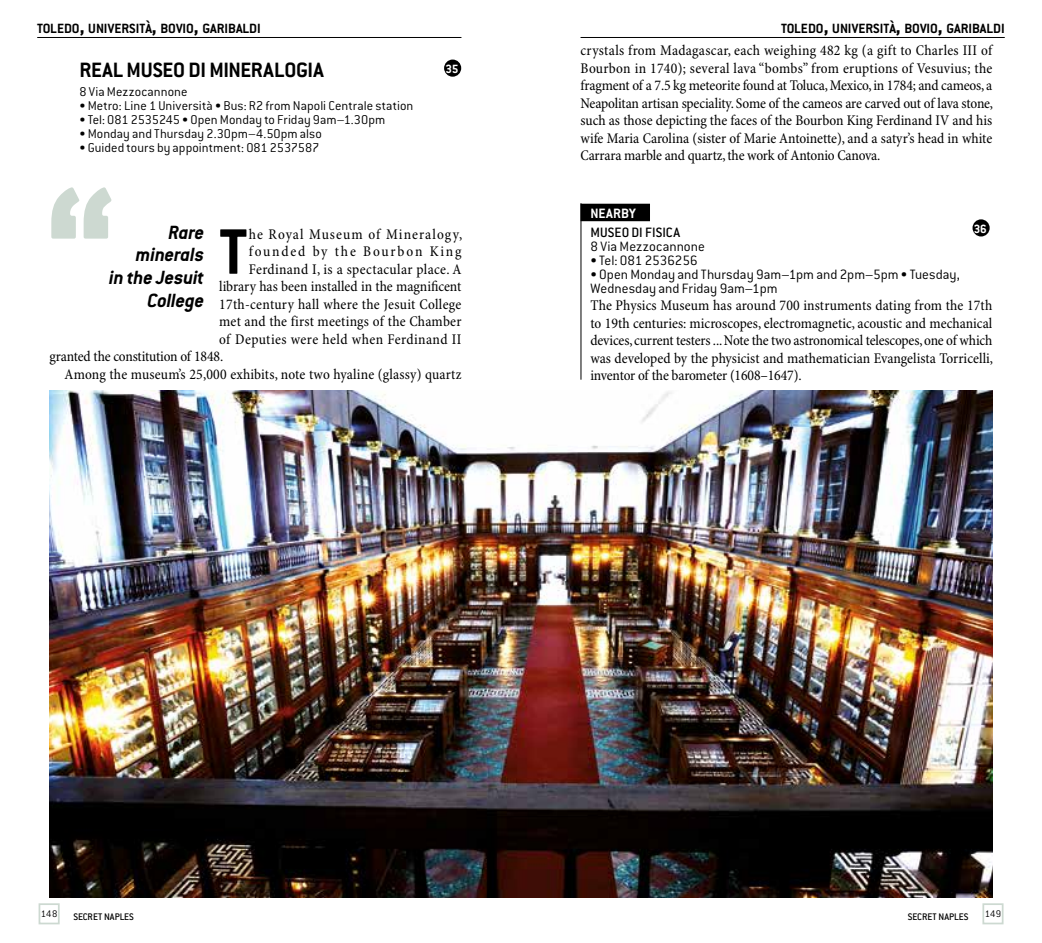
<style>
.page{position:relative;width:1042px;height:943px;background:#fff}
.page>*{position:absolute;margin:0;border:0;box-sizing:border-box;transform-origin:0 0}
.t1{font:700 205.62px "Conduit ITC";color:#cdd9d1}
.t2{font:700 70.35px "Conduit ITC";color:#000}
.t3{font:700 22.75px "Conduit ITC";letter-spacing:-.01em;color:#000}
.t4{font:italic 700 21px/22.8px "Conduit ITC";letter-spacing:-.015em;color:#000;text-align:right}
.t5{font:condensed 14.88px/17.5px "Minion Pro";letter-spacing:.01em;color:#000;text-align:justify}
.t6{font:300 14.88px/14px "Conduit ITC";color:#000}
.t7{font:condensed 14.88px "Minion Pro";letter-spacing:.03em;color:#000}
.t8{font:condensed 14.88px "Minion Pro";letter-spacing:-.015em;color:#000}
.t9{font:condensed 14.88px "Minion Pro";letter-spacing:.07em;color:#000}
.t10{font:condensed 14.88px "Minion Pro";letter-spacing:.12em;color:#000}
.t11{font:500 14.88px/19.2px "Conduit ITC";letter-spacing:.01em;color:#000}
.t12{font:700 14.7px "Conduit ITC";color:#000}
.t13{font:300 14px "Conduit ITC";letter-spacing:.005em;color:#000}
.t14{font:700 13.12px "Conduit ITC";color:#fff}
.t15{font:500 10.5px "Conduit ITC";color:#000}
.t16{font:300 10.5px "Conduit ITC";color:#000}
.s1{font-size:21px}
.s2{font-weight:700;color:#fff}
</style>
<div class="page">
<div style="left:39px;top:903px;width:21px;height:21px;background:#fff;border:2px solid #cdd9d1"></div>
<div style="left:982px;top:903px;width:21px;height:21px;background:#fff;border:2px solid #cdd9d1"></div>
<hr style="left:580px;top:37px;width:425px;height:1px;background:#000">
<div style="left:580px;top:204px;width:70px;height:17px;background:#000"></div>
<div style="left:444px;top:60px;width:17px;height:17px;background:#000;border-radius:50%"></div>
<hr style="left:37px;top:37px;width:424px;height:1px;background:#000">
<img style="left:50px;top:390px;width:942px;height:507px">
<hr style="left:580px;top:203px;width:1px;height:176px;background:#000">
<div style="left:972px;top:219px;width:17px;height:17px;background:#000;border-radius:50%"></div>
<p class="t12" style="left:37px;top:20px;width:225px">TOLEDO<span class="s1">,</span> UNIVERSITÀ<span class="s1">,</span> BOVIO<span class="s1">,</span> GARIBALDI</p>
<p class="t3" style="left:79px;top:56px;width:246px">REAL MUSEO DI MINERALOGIA</p>
<p class="t14" style="left:445px;top:61px;width:14px">35</p>
<p class="t13" style="left:79px;top:84px;width:110px">8 Via Mezzocannone</p>
<p class="t13" style="left:79px;top:98px;width:335px">• Metro: Line 1 Università • Bus: R2 from Napoli Centrale station</p>
<p class="t13" style="left:79px;top:112px;width:307px">• Tel: 081 2535245 • Open Monday to Friday 9am–1.30pm</p>
<p class="t13" style="left:79px;top:126px;width:244px">• Monday and Thursday 2.30pm–4.50pm also</p>
<p class="t13" style="left:79px;top:140px;width:241px">• Guided tours by appointment: 081 2537587</p>
<p class="t1" style="left:44px;top:142px;width:73px">“</p>
<p class="t4" style="left:109px;top:220px;width:96px">Rare minerals<br>in the Jesuit<br>College</p>
<p class="t2" style="left:219px;top:211px;width:30px">T</p>
<p class="t9" style="left:249px;top:225px;width:215px">he Royal Museum of Mineralogy,</p>
<p class="t10" style="left:249px;top:242px;width:214px">founded by the Bourbon King</p>
<p class="t5" style="left:249px;top:261px;width:214px">Ferdinand I, is a spectacular place. A</p>
<p class="t5" style="left:219px;top:278px;width:244px">library has been installed in the magnificent</p>
<p class="t5" style="left:219px;top:296px;width:244px">17th-century hall where the Jesuit College</p>
<p class="t5" style="left:219px;top:313px;width:244px">met and the first meetings of the Chamber</p>
<p class="t7" style="left:219px;top:330px;width:244px">of Deputies were held when Ferdinand II</p>
<p class="t8" style="left:50px;top:347px;width:175px">granted the constitution of 1848.</p>
<p class="t5" style="left:64px;top:366px;width:398px">Among the museum’s 25,000 exhibits, note two hyaline (glassy) quartz</p>
<p class="t12" style="left:781px;top:20px;width:225px">TOLEDO<span class="s1">,</span> UNIVERSITÀ<span class="s1">,</span> BOVIO<span class="s1">,</span> GARIBALDI</p>
<p class="t5" style="left:580px;top:43px;width:414px">crystals from Madagascar, each weighing 482 kg (a gift to Charles III of Bourbon in 1740); several lava “bombs” from eruptions of Vesuvius; the fragment of a 7.5 kg meteorite found at Toluca, Mexico, in 1784; and cameos, a Neapolitan artisan speciality. Some of the cameos are carved out of lava stone, such as those depicting the faces of the Bourbon King Ferdinand IV and his wife Maria Carolina (sister of Marie Antoinette), and a satyr’s head in white Carrara marble and quartz, the work of Antonio Canova.</p>
<p class="t11" style="left:590px;top:203px;width:91px"><span class="s2">NEARBY<br></span>MUSEO DI FISICA</p>
<p class="t6" style="left:590px;top:239px;width:116px">8 Via Mezzocannone</p>
<p class="t6" style="left:590px;top:253px;width:109px">• Tel: 081 2536256</p>
<p class="t6" style="left:590px;top:267px;width:371px">• Open Monday and Thursday 9am–1pm and 2pm–5pm • Tuesday,<br>Wednesday and Friday 9am–1pm</p>
<p class="t5" style="left:590px;top:297px;width:404px">The Physics Museum has around 700 instruments dating from the 17th to 19th centuries: microscopes, electromagnetic, acoustic and mechanical devices, current testers ... Note the two astronomical telescopes, one of which was developed by the physicist and mathematician Evangelista Torricelli, inventor of the barometer (1608–1647).</p>
<p class="t14" style="left:974px;top:221px;width:14px">36</p>
<p class="t16" style="left:41px;top:907px;width:18px">148</p>
<p class="t15" style="left:908px;top:910px;width:62px">SECRET NAPLES</p>
<p class="t16" style="left:985px;top:907px;width:18px">149</p>
<p class="t15" style="left:73px;top:910px;width:62px">SECRET NAPLES</p>
</div>
